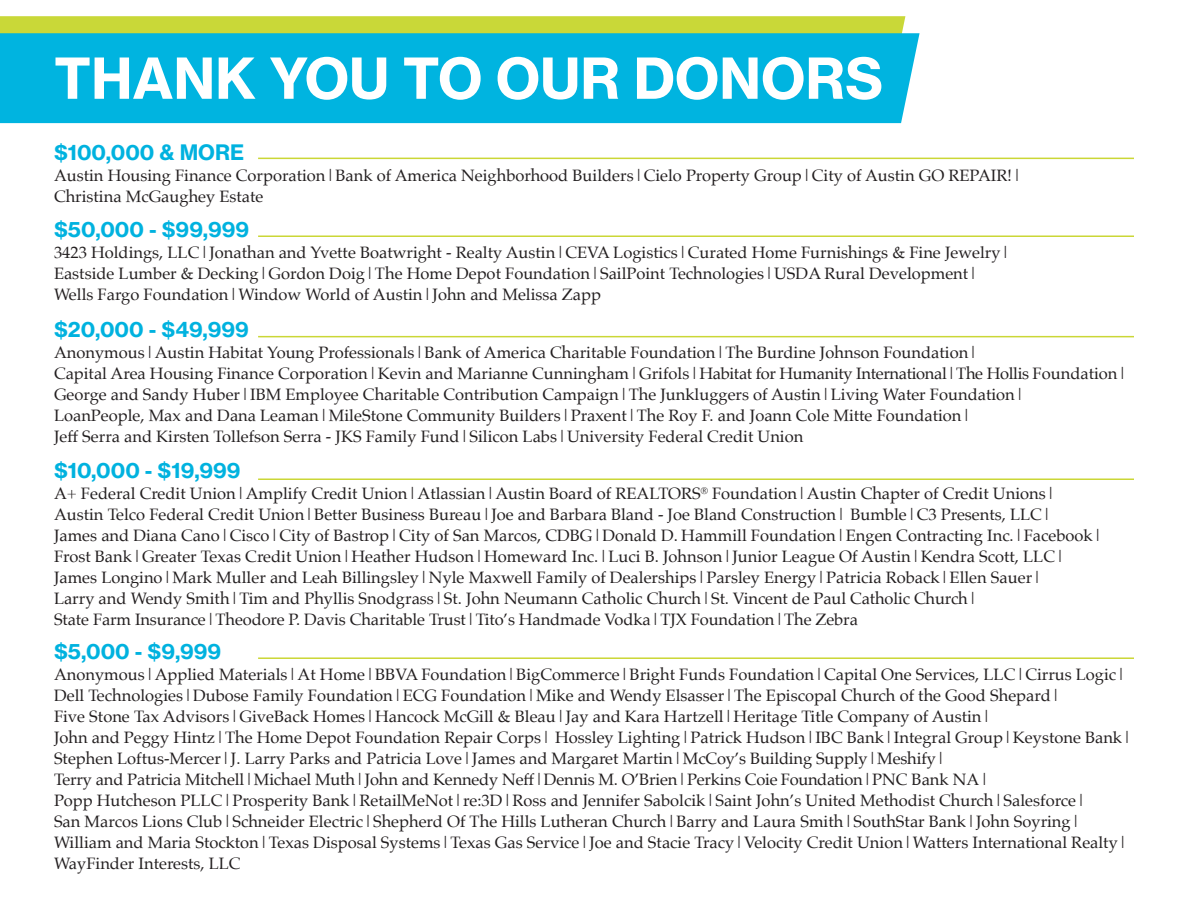
<style>
.page{position:relative;width:1188px;height:918px;background:#fff}
.page>*{position:absolute;margin:0;border:0;box-sizing:border-box;transform-origin:0 0}
.t1{font:55.5px "N Haas Grotesk TX Pro 75 Bd";color:#fff}
.t2{font:21px "N Haas Grotesk TX Pro 75 Bd";color:#00b2df}
.t3{font:16.5px "Palatino";color:#231f20}
</style>
<div class="page">
<div style="left:0;top:16px;width:905px;height:17px;background:#c9d838"></div>
<div style="left:0;top:33px;width:920px;height:90px;background:#00b4e0"></div>
<hr style="left:258px;top:158px;width:876px;height:1px;background:#cbd736">
<hr style="left:258px;top:236px;width:876px;height:1px;background:#cbd736">
<hr style="left:258px;top:336px;width:876px;height:1px;background:#cbd736">
<hr style="left:258px;top:478px;width:876px;height:2px;background:#cbd736">
<hr style="left:258px;top:657px;width:876px;height:2px;background:#cbd736">
<p class="t1" style="left:54px;top:43px;width:831px">THANK YOU TO OUR DONORS</p>
<p class="t2" style="left:54px;top:139px;width:192px">$100,000 &amp; MORE</p>
<p class="t3" style="left:54px;top:162px;width:970px">Austin Housing Finance Corporation|Bank of America Neighborhood Builders|Cielo Property Group|City of Austin GO REPAIR!|</p>
<p class="t3" style="left:54px;top:183px;width:211px">Christina McGaughey Estate</p>
<p class="t2" style="left:54px;top:216px;width:197px">$50,000 - $99,999</p>
<p class="t3" style="left:54px;top:239px;width:958px">3423 Holdings, LLC|Jonathan and Yvette Boatwright - Realty Austin|CEVA Logistics|Curated Home Furnishings &amp; Fine Jewelry|</p>
<p class="t3" style="left:54px;top:260px;width:926px">Eastside Lumber &amp; Decking|Gordon Doig|The Home Depot Foundation|SailPoint Technologies|USDA Rural Development|</p>
<p class="t3" style="left:54px;top:281px;width:548px">Wells Fargo Foundation|Window World of Austin|John and Melissa Zapp</p>
<p class="t2" style="left:54px;top:316px;width:196px">$20,000 - $49,999</p>
<p class="t3" style="left:54px;top:338px;width:926px">Anonymous|Austin Habitat Young Professionals|Bank of America Charitable Foundation|The Burdine Johnson Foundation|</p>
<p class="t3" style="left:54px;top:359px;width:1075px">Capital Area Housing Finance Corporation|Kevin and Marianne Cunningham|Grifols|Habitat for Humanity International|The Hollis Foundation|</p>
<p class="t3" style="left:54px;top:380px;width:972px">George and Sandy Huber|IBM Employee Charitable Contribution Campaign|The Junkluggers of Austin|Living Water Foundation|</p>
<p class="t3" style="left:54px;top:401px;width:919px">LoanPeople, Max and Dana Leaman|MileStone Community Builders|Praxent|The Roy F. and Joann Cole Mitte Foundation|</p>
<p class="t3" style="left:54px;top:422px;width:751px">Jeff Serra and Kirsten Tollefson Serra - JKS Family Fund|Silicon Labs|University Federal Credit Union</p>
<p class="t2" style="left:54px;top:457px;width:188px">$10,000 - $19,999</p>
<p class="t3" style="left:54px;top:480px;width:1003px">A+ Federal Credit Union|Amplify Credit Union|Atlassian|Austin Board of REALTORS<sup>®</sup> Foundation|Austin Chapter of Credit Unions|</p>
<p class="t3" style="left:54px;top:501px;width:999px">Austin Telco Federal Credit Union|Better Business Bureau|Joe and Barbara Bland - Joe Bland Construction| Bumble|C3 Presents, LLC|</p>
<p class="t3" style="left:54px;top:522px;width:1050px">James and Diana Cano|Cisco|City of Bastrop|City of San Marcos, CDBG|Donald D. Hammill Foundation|Engen Contracting Inc.|Facebook|</p>
<p class="t3" style="left:54px;top:543px;width:1013px">Frost Bank|Greater Texas Credit Union|Heather Hudson|Homeward Inc.|Luci B. Johnson|Junior League Of Austin|Kendra Scott, LLC|</p>
<p class="t3" style="left:54px;top:564px;width:990px">James Longino|Mark Muller and Leah Billingsley|Nyle Maxwell Family of Dealerships|Parsley Energy|Patricia Roback|Ellen Sauer|</p>
<p class="t3" style="left:54px;top:585px;width:925px">Larry and Wendy Smith|Tim and Phyllis Snodgrass|St. John Neumann Catholic Church|St. Vincent de Paul Catholic Church|</p>
<p class="t3" style="left:54px;top:606px;width:805px">State Farm Insurance|Theodore P. Davis Charitable Trust|Tito’s Handmade Vodka|TJX Foundation|The Zebra</p>
<p class="t2" style="left:54px;top:638px;width:169px">$5,000 - $9,999</p>
<p class="t3" style="left:54px;top:661px;width:1074px">Anonymous|Applied Materials|At Home|BBVA Foundation|BigCommerce|Bright Funds Foundation|Capital One Services, LLC|Cirrus Logic|</p>
<p class="t3" style="left:54px;top:682px;width:1008px">Dell Technologies|Dubose Family Foundation|ECG Foundation|Mike and Wendy Elsasser|The Episcopal Church of the Good Shepard|</p>
<p class="t3" style="left:54px;top:703px;width:939px">Five Stone Tax Advisors|GiveBack Homes|Hancock McGill &amp; Bleau|Jay and Kara Hartzell|Heritage Title Company of Austin|</p>
<p class="t3" style="left:54px;top:724px;width:1080px">John and Peggy Hintz|The Home Depot Foundation Repair Corps| Hossley Lighting|Patrick Hudson|IBC Bank|Integral Group|Keystone Bank|</p>
<p class="t3" style="left:54px;top:745px;width:893px">Stephen Loftus-Mercer|J. Larry Parks and Patricia Love|James and Margaret Martin|McCoy’s Building Supply|Meshify|</p>
<p class="t3" style="left:54px;top:766px;width:937px">Terry and Patricia Mitchell|Michael Muth|John and Kennedy Neff|Dennis M. O’Brien|Perkins Coie Foundation|PNC Bank NA|</p>
<p class="t3" style="left:54px;top:787px;width:1034px">Popp Hutcheson PLLC|Prosperity Bank|RetailMeNot|re:3D|Ross and Jennifer Sabolcik|Saint John’s United Methodist Church|Salesforce|</p>
<p class="t3" style="left:54px;top:808px;width:1028px">San Marcos Lions Club|Schneider Electric|Shepherd Of The Hills Lutheran Church|Barry and Laura Smith|SouthStar Bank|John Soyring|</p>
<p class="t3" style="left:54px;top:829px;width:1075px">William and Maria Stockton|Texas Disposal Systems|Texas Gas Service|Joe and Stacie Tracy|Velocity Credit Union|Watters International Realty|</p>
<p class="t3" style="left:54px;top:850px;width:188px">WayFinder Interests, LLC</p>
</div>
